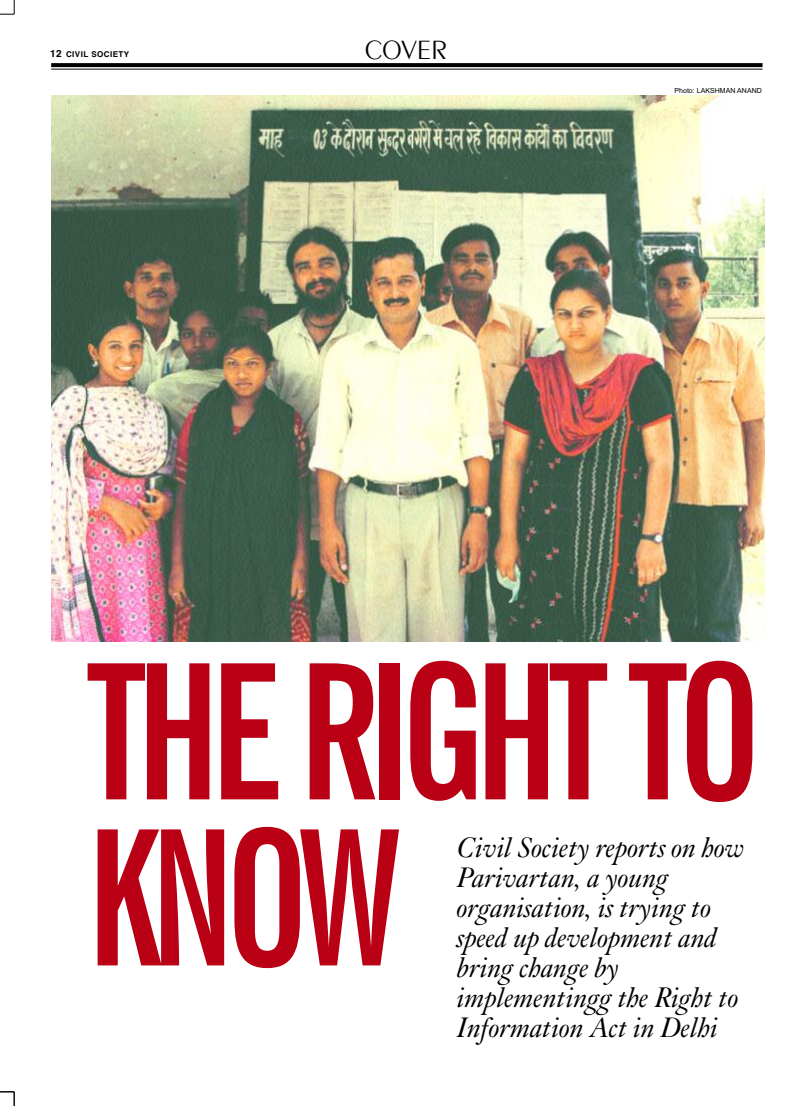
<style>
.page{position:relative;width:789px;height:1106px;background:#fff}
.page>*{position:absolute;margin:0;border:0;box-sizing:border-box;transform-origin:0 0}
.t1{font:700 extra-condensed 188px/166px "News Gothic BT";letter-spacing:-.06em;color:#ba0015}
.t2{font:italic 28px/30px "Kis BT";color:#000}
.t3{font:300 28px "Exotic 350 BT";color:#000}
.t4{font:700 8px "Helvetica";letter-spacing:.055em;color:#000}
.t5{font:7px "Arial";color:#000}
.s1{font-size:10px}
</style>
<div class="page">
<svg style="left:0;top:1091px;width:15px;height:15px"></svg>
<svg style="left:0;top:0;width:15px;height:15px"></svg>
<img style="left:52px;top:95px;width:711px;height:546px">
<svg style="left:51px;top:63px;width:711px;height:4px;background:#070707"></svg>
<hr style="left:51px;top:69px;width:711px;height:1px;background:#000">
<p class="t4" style="left:50px;top:48px;width:81px"><span class="s1">12</span> CIVIL SOCIETY</p>
<p class="t3" style="left:364px;top:33px;width:84px">COVER</p>
<p class="t5" style="left:674px;top:86px;width:89px">Photo: LAKSHMAN ANAND</p>
<h1 class="t1" style="left:86px;top:648px;width:677px">THE RIGHT TO<br>KNOW</h1>
<p class="t2" style="left:457px;top:832px;width:289px">Civil Society reports on how<br>Parivartan, a young organisation, is trying to speed up development and bring change by implementingg the Right to<br>Information Act in Delhi</p>
</div>
